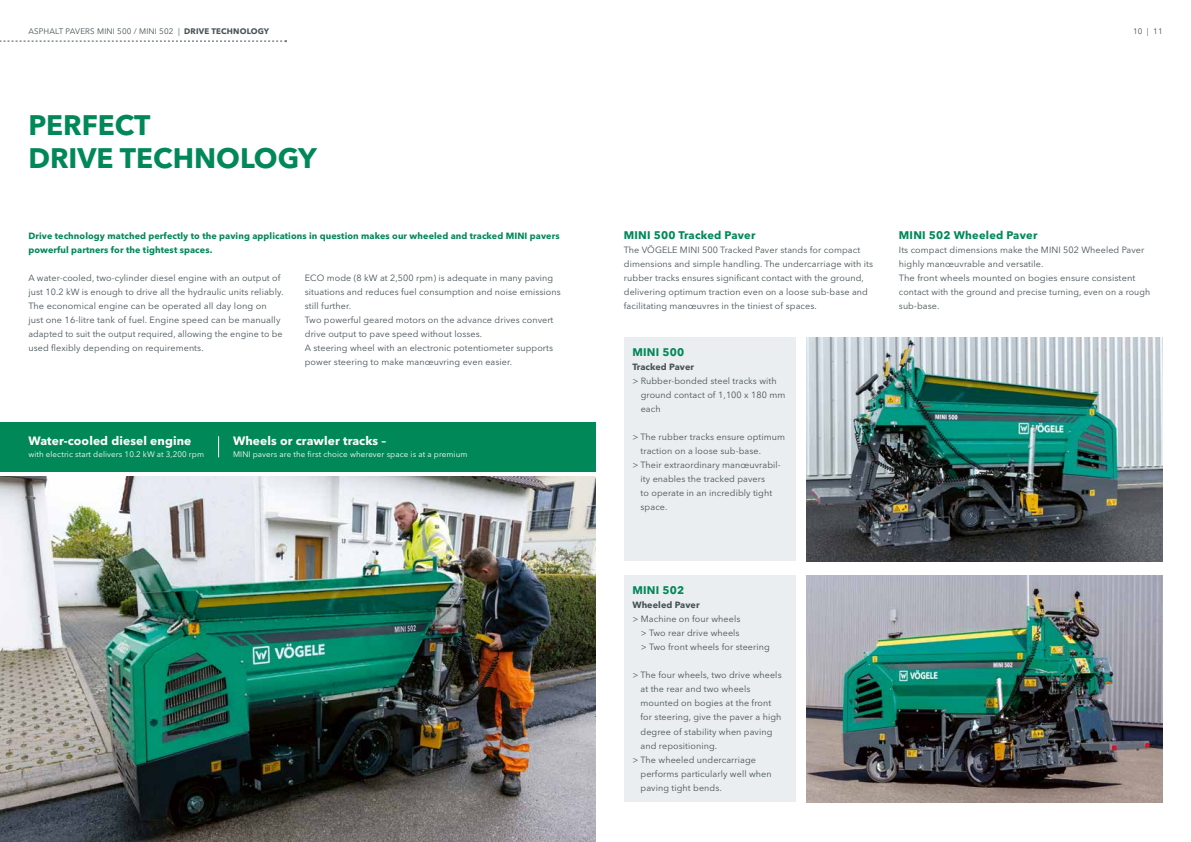
<style>
.page{position:relative;width:1191px;height:842px;background:#fff}
.page>*{position:absolute;margin:0;border:0;box-sizing:border-box;transform-origin:0 0}
.t1{font:700 28px/33.6px "Avenir Next LT Pro";color:#008858}
.t2{font:700 12px "Avenir Next LT Pro";letter-spacing:.01em;color:#fff}
.t3{font:700 11px "Avenir Next LT Pro";letter-spacing:.02em;color:#008858}
.t4{font:9px/14px "Avenir Next LT Pro";letter-spacing:.01em;color:#455256}
.t5{font:700 9px/14px "Avenir Next LT Pro";letter-spacing:.01em;color:#008858}
.t6{font:700 9px "Avenir Next LT Pro";letter-spacing:.01em;color:#455256}
.t7{font:8px "Avenir Next LT Pro";letter-spacing:.01em;color:#fff}
.t8{font:8px "Avenir Next LT Pro";letter-spacing:.02em;color:#455256}
.s1{font-weight:700}
</style>
<div class="page">
<div style="left:624px;top:575px;width:171px;height:227px;background:#ebeef0"></div>
<img style="left:806px;top:575px;width:356px;height:227px">
<div style="left:624px;top:337px;width:171px;height:224px;background:#ebeef0"></div>
<img style="left:806px;top:337px;width:356px;height:224px">
<img style="left:0;top:476px;width:595px;height:366px">
<div style="left:0;top:422px;width:595px;height:49px;background:#008858"></div>
<svg style="left:218px;top:436px;width:1px;height:21px"></svg>
<svg style="left:0;top:40px;width:287px;height:2px"></svg>
<p class="t8" style="left:28px;top:27px;width:242px">ASPHALT PAVERS MINI 500 / MINI 502 | <span class="s1">DRIVE TECHNOLOGY</span></p>
<p class="t8" style="left:1133px;top:27px;width:31px">10 | 11</p>
<h1 class="t1" style="left:28px;top:108px;width:290px">PERFECT<br>DRIVE TECHNOLOGY</h1>
<p class="t5" style="left:28px;top:229px;width:533px">Drive technology matched perfectly to the paving applications in question makes our wheeled and tracked MINI pavers powerful partners for the tightest spaces.</p>
<p class="t3" style="left:624px;top:228px;width:133px">MINI 500 Tracked Paver</p>
<p class="t4" style="left:624px;top:243px;width:251px">The VÖGELE MINI 500 Tracked Paver stands for compact dimensions and simple handling. The undercarriage with its rubber tracks ensures significant contact with the ground, delivering optimum traction even on a loose sub-base and facilitating manœuvres in the tiniest of spaces.</p>
<p class="t3" style="left:632px;top:345px;width:53px">MINI 500</p>
<p class="t6" style="left:632px;top:361px;width:63px">Tracked Paver</p>
<p class="t4" style="left:641px;top:373px;width:146px;text-indent:-8px">&gt; Rubber-bonded steel tracks with ground contact of 1,100 x 180 mm each</p>
<p class="t4" style="left:632px;top:429px;width:154px">&gt; The rubber tracks ensure optimum</p>
<p class="t4" style="left:640px;top:443px;width:122px">traction on a loose sub-base.</p>
<p class="t4" style="left:632px;top:457px;width:150px">&gt; Their extraordinary manœuvrabil-</p>
<p class="t4" style="left:640px;top:471px;width:126px">ity enables the tracked pavers</p>
<p class="t4" style="left:640px;top:485px;width:133px">to operate in an incredibly tight</p>
<p class="t4" style="left:640px;top:499px;width:28px">space.</p>
<p class="t4" style="left:28px;top:271px;width:257px">A water-cooled, two-cylinder diesel engine with an output of just 10.2 kW is enough to drive all the hydraulic units reliably.<br>The economical engine can be operated all day long on just one 16-litre tank of fuel. Engine speed can be manually adapted to suit the output required, allowing the engine to be used flexibly depending on requirements.</p>
<p class="t4" style="left:305px;top:271px;width:257px">ECO mode (8 kW at 2,500 rpm) is adequate in many paving situations and reduces fuel consumption and noise emissions still further.<br>Two powerful geared motors on the advance drives convert drive output to pave speed without losses.<br>A steering wheel with an electronic potentiometer supports power steering to make manœuvring even easier.</p>
<h2 class="t2" style="left:28px;top:434px;width:165px">Water-cooled diesel engine</h2>
<p class="t7" style="left:28px;top:450px;width:177px">with electric start delivers 10.2 kW at 3,200 rpm</p>
<h2 class="t2" style="left:233px;top:434px;width:155px">Wheels or crawler tracks –</h2>
<p class="t7" style="left:233px;top:450px;width:236px">MINI pavers are the first choice wherever space is at a premium</p>
<p class="t3" style="left:899px;top:228px;width:140px">MINI 502 Wheeled Paver</p>
<p class="t4" style="left:899px;top:243px;width:253px">Its compact dimensions make the MINI 502 Wheeled Paver highly manœuvrable and versatile.<br>The front wheels mounted on bogies ensure consistent contact with the ground and precise turning, even on a rough sub-base.</p>
<p class="t3" style="left:632px;top:584px;width:53px">MINI 502</p>
<p class="t6" style="left:632px;top:600px;width:69px">Wheeled Paver</p>
<p class="t4" style="left:641px;top:612px;width:130px;text-indent:-9px">&gt; Machine on four wheels<br>&gt; Two rear drive wheels<br>&gt; Two front wheels for steering</p>
<p class="t4" style="left:632px;top:668px;width:151px">&gt; The four wheels, two drive wheels</p>
<p class="t4" style="left:640px;top:682px;width:111px">at the rear and two wheels</p>
<p class="t4" style="left:640px;top:696px;width:132px">mounted on bogies at the front</p>
<p class="t4" style="left:640px;top:710px;width:142px">for steering, give the paver a high</p>
<p class="t4" style="left:640px;top:724px;width:133px">degree of stability when paving</p>
<p class="t4" style="left:640px;top:738px;width:78px">and repositioning.</p>
<p class="t4" style="left:632px;top:752px;width:125px">&gt; The wheeled undercarriage</p>
<p class="t4" style="left:640px;top:766px;width:133px">performs particularly well when</p>
<p class="t4" style="left:640px;top:780px;width:83px">paving tight bends.</p>
</div>
